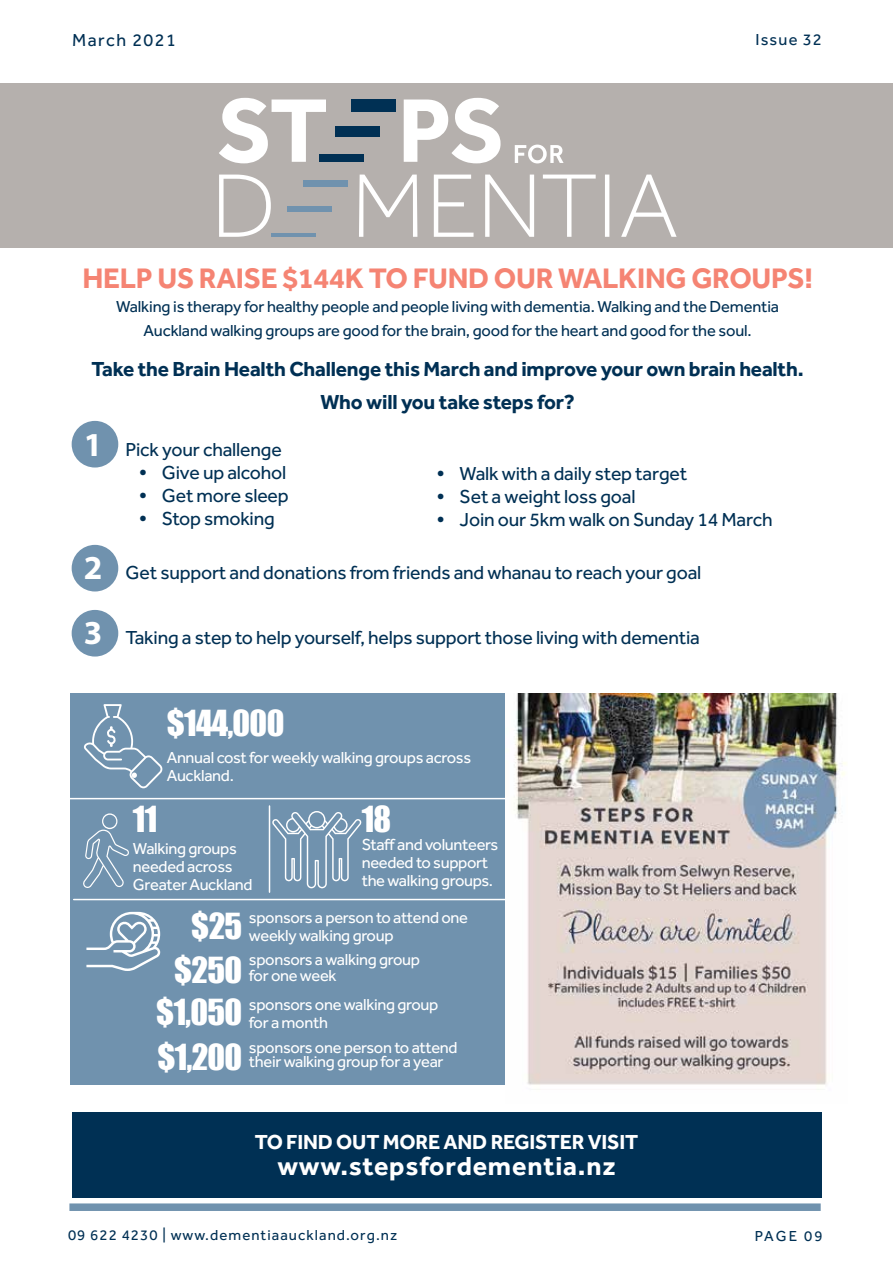
<style>
.page{position:relative;width:893px;height:1263px;background:#fff}
.page>*{position:absolute;margin:0;border:0;box-sizing:border-box;transform-origin:0 0}
.t1{font:33px "Impact";letter-spacing:-.02em;color:#fff}
.t2{font:700 29.25px "Effra";letter-spacing:-.01em;color:#f58473}
.t3{font:700 27px "Effra";letter-spacing:.03em;color:#fff}
.t4{font:700 21px/32.2px "Effra";letter-spacing:-.01em;color:#003054;text-align:center}
.t5{font:700 21px "Effra";letter-spacing:-.01em;color:#fff}
.t6{font:19.5px "Effra";letter-spacing:-.01em;color:#003054}
.t7{font:18px "Effra";letter-spacing:.08em;color:#003054}
.t8{font:16.5px/18px "Effra";letter-spacing:-.02em;color:#fff}
.t9{font:16.5px/23.7px "Effra";letter-spacing:-.01em;color:#003054;text-align:center}
.t10{font:15px "Effra";letter-spacing:.07em;color:#003054}
.s1{font-family:"Myriad Pro";font-weight:700;font-size:33.6px;color:#fff}
.s2{font-weight:700}
</style>
<div class="page">
<div style="left:0;top:83px;width:893px;height:165px;background:#b5b0ad"></div>
<div style="left:69px;top:1203px;width:752px;height:8px;background:#7092ae"></div>
<div style="left:72px;top:1113px;width:749px;height:85px;background:#003054"></div>
<div style="left:70px;top:693px;width:435px;height:391px;background:#7092ae"></div>
<hr style="left:269px;top:806px;width:1px;height:86px;background:#fff">
<hr style="left:69px;top:798px;width:445px;height:1px;background:#fff">
<hr style="left:74px;top:899px;width:444px;height:1px;background:#fff">
<svg style="left:273px;top:811px;width:89px;height:77px"></svg>
<svg style="left:83px;top:813px;width:46px;height:75px"></svg>
<svg style="left:84px;top:704px;width:79px;height:84px"></svg>
<div style="left:72px;top:545px;width:46px;height:46px;background:#7092ae;border-radius:50%"></div>
<div style="left:72px;top:610px;width:46px;height:46px;background:#7092ae;border-radius:50%"></div>
<div style="left:72px;top:421px;width:46px;height:46px;background:#7092ae;border-radius:50%"></div>
<svg style="left:86px;top:912px;width:74px;height:59px"></svg>
<svg style="left:219px;top:98px;width:282px;height:65px"></svg>
<div style="left:319px;top:154px;width:45px;height:8px;background:#003054"></div>
<div style="left:351px;top:100px;width:44px;height:12px;background:#003054"></div>
<div style="left:335px;top:127px;width:45px;height:10px;background:#003054"></div>
<svg style="left:515px;top:145px;width:49px;height:18px"></svg>
<svg style="left:219px;top:175px;width:458px;height:62px"></svg>
<img style="left:514px;top:693px;width:332px;height:397px">
<p class="t7" style="left:72px;top:30px;width:105px">March 2021</p>
<p class="t9" style="left:755px;top:27px;width:68px">Issue 32</p>
<h2 class="t2" style="left:82px;top:261px;width:732px">HELP US RAISE $144K TO FUND OUR WALKING GROUPS!</h2>
<p class="t9" style="left:116px;top:294px;width:664px">Walking is therapy for healthy people and people living with dementia. Walking and the Dementia<br>Auckland walking groups are good for the brain, good for the heart and good for the soul.</p>
<p class="t4" style="left:92px;top:353px;width:714px">Take the Brain Health Challenge this March and improve your own brain health.<br>Who will you take steps for?</p>
<p class="t6" style="left:84px;top:438px;width:199px"><span class="s1">1</span> Pick your challenge</p>
<p class="t6" style="left:139px;top:461px;width:149px"><span class="s2">•</span> Give up alcohol</p>
<p class="t6" style="left:139px;top:484px;width:151px"><span class="s2">•</span> Get more sleep</p>
<p class="t6" style="left:139px;top:507px;width:137px"><span class="s2">•</span> Stop smoking</p>
<p class="t6" style="left:437px;top:462px;width:252px"><span class="s2">•</span> Walk with a daily step target</p>
<p class="t6" style="left:437px;top:485px;width:200px"><span class="s2">•</span> Set a weight loss goal</p>
<p class="t6" style="left:437px;top:508px;width:338px"><span class="s2">•</span> Join our 5km walk on Sunday 14 March</p>
<p class="t6" style="left:84px;top:561px;width:619px"><span class="s1">2</span> Get support and donations from friends and whanau to reach your goal</p>
<p class="t6" style="left:84px;top:626px;width:617px"><span class="s1">3</span> Taking a step to help yourself, helps support those living with dementia</p>
<h1 class="t1" style="left:167px;top:698px;width:119px">$144,000</h1>
<p class="t8" style="left:167px;top:748px;width:306px">Annual cost for weekly walking groups across<br>Auckland.</p>
<h1 class="t1" style="left:133px;top:793px;width:26px">11</h1>
<p class="t8" style="left:133px;top:839px;width:121px">Walking groups needed across<br>Greater Auckland</p>
<h1 class="t1" style="left:362px;top:793px;width:31px">18</h1>
<p class="t8" style="left:362px;top:835px;width:138px">Staff and volunteers needed to support the walking groups.</p>
<h1 class="t1" style="left:191px;top:901px;width:53px">$25</h1>
<p class="t8" style="left:249px;top:908px;width:221px">sponsors a person to attend one weekly walking group</p>
<h1 class="t1" style="left:174px;top:944px;width:70px">$250</h1>
<p class="t8" style="left:249px;top:951px;width:173px;line-height:16.5px">sponsors a walking group for one week</p>
<h1 class="t1" style="left:156px;top:986px;width:87px">$1,050</h1>
<p class="t8" style="left:249px;top:995px;width:191px">sponsors one walking group for a month</p>
<h1 class="t1" style="left:157px;top:1031px;width:86px">$1,200</h1>
<p class="t8" style="left:249px;top:1041px;width:210px;line-height:13.5px">sponsors one person to attend their walking group for a year</p>
<p class="t5" style="left:255px;top:1129px;width:385px">TO FIND OUT MORE AND REGISTER VISIT</p>
<h3 class="t3" style="left:277px;top:1149px;width:340px">www.stepsfordementia.nz</h3>
<p class="t10" style="left:68px;top:1226px;width:331px">09 622 4230 | www.dementiaauckland.org.nz</p>
<p class="t10" style="left:755px;top:1227px;width:69px">PAGE 09</p>
</div>
